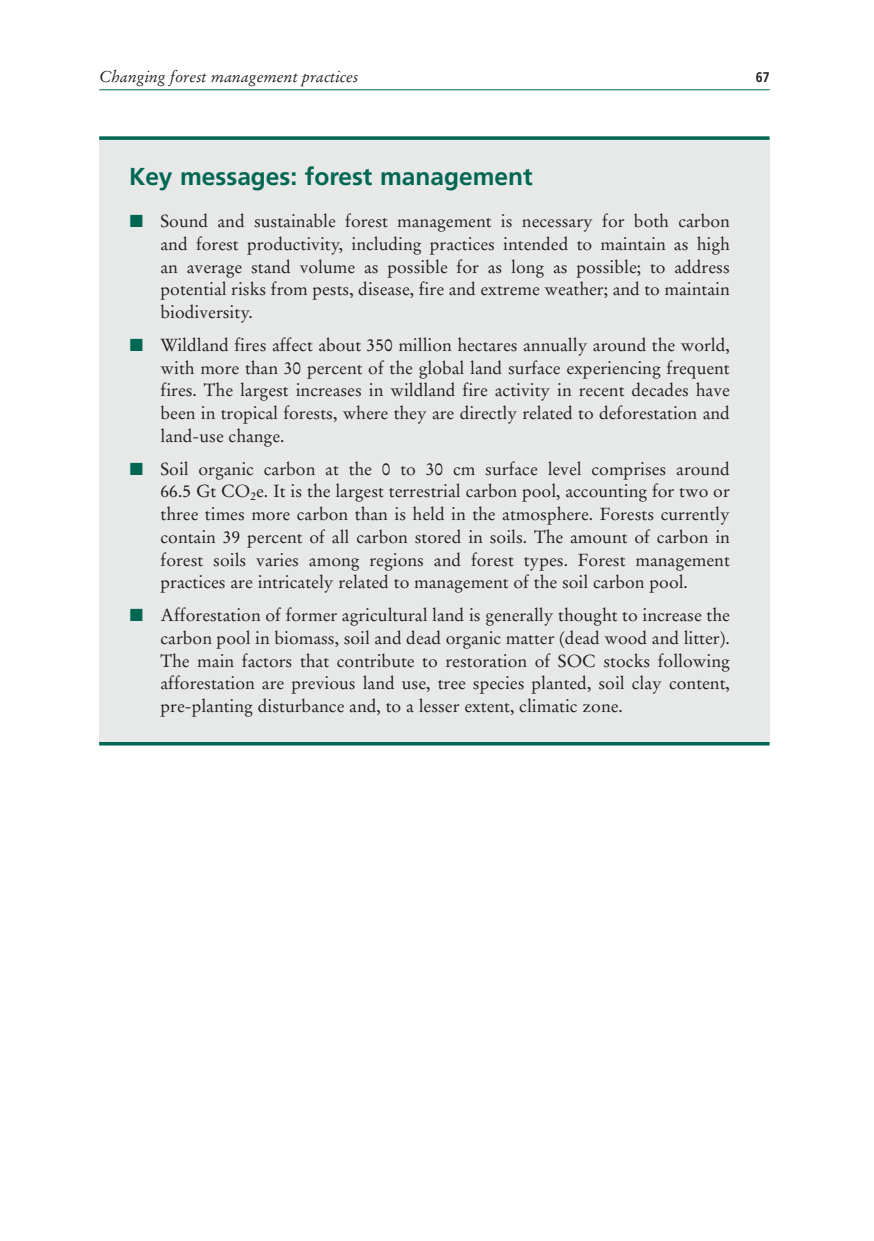
<style>
.page{position:relative;width:874px;height:1241px;background:#fff}
.page>*{position:absolute;margin:0;border:0;box-sizing:border-box;transform-origin:0 0}
.t1{font:700 24.5px "Frutiger LT Std";color:#006753}
.t2{font:17.5px/22.8px "Stempel Garamond LT Std";color:#231f20;text-align:justify}
.t3{font:italic 15.75px "Stempel Garamond LT Std";color:#231f20}
.t4{font:700 14px "Frutiger LT Std";color:#231f20;scale:.88 1}
.s1{color:#006753}
</style>
<div class="page">
<hr style="left:99px;top:89px;width:670px;height:1px;background:#006753">
<div style="left:99px;top:139px;width:670px;height:605px;background:#e7e8e8"></div>
<svg style="left:99px;top:136px;width:670px;height:4px"></svg>
<hr style="left:99px;top:742px;width:670px;height:3px;background:#006753">
<p class="t3" style="left:99px;top:67px;width:260px">Changing forest management practices</p>
<p class="t4" style="left:755px;top:69px;width:17px">67</p>
<h1 class="t1" style="left:129px;top:161px;width:405px">Key messages: forest management</h1>
<p class="t2" style="left:160px;top:210px;width:570px;text-indent:-31px"><span class="s1">■</span> Sound and sustainable forest management is necessary for both carbon and forest productivity, including practices intended to maintain as high an average stand volume as possible for as long as possible; to address potential risks from pests, disease, fire and extreme weather; and to maintain biodiversity.</p>
<p class="t2" style="left:160px;top:333px;width:570px;text-indent:-31px"><span class="s1">■</span> Wildland fires affect about 350 million hectares annually around the world, with more than 30 percent of the global land surface experiencing frequent fires. The largest increases in wildland fire activity in recent decades have been in tropical forests, where they are directly related to deforestation and land-use change.</p>
<p class="t2" style="left:160px;top:457px;width:570px;text-indent:-31px"><span class="s1">■</span> Soil organic carbon at the 0 to 30 cm surface level comprises around 66.5 Gt CO<sub>2</sub>e. It is the largest terrestrial carbon pool, accounting for two or three times more carbon than is held in the atmosphere. Forests currently contain 39 percent of all carbon stored in soils. The amount of carbon in forest soils varies among regions and forest types. Forest management practices are intricately related to management of the soil carbon pool.</p>
<p class="t2" style="left:160px;top:603px;width:570px;text-indent:-31px"><span class="s1">■</span> Afforestation of former agricultural land is generally thought to increase the carbon pool in biomass, soil and dead organic matter (dead wood and litter).<br>The main factors that contribute to restoration of SOC stocks following afforestation are previous land use, tree species planted, soil clay content, pre-planting disturbance and, to a lesser extent, climatic zone.</p>
</div>
